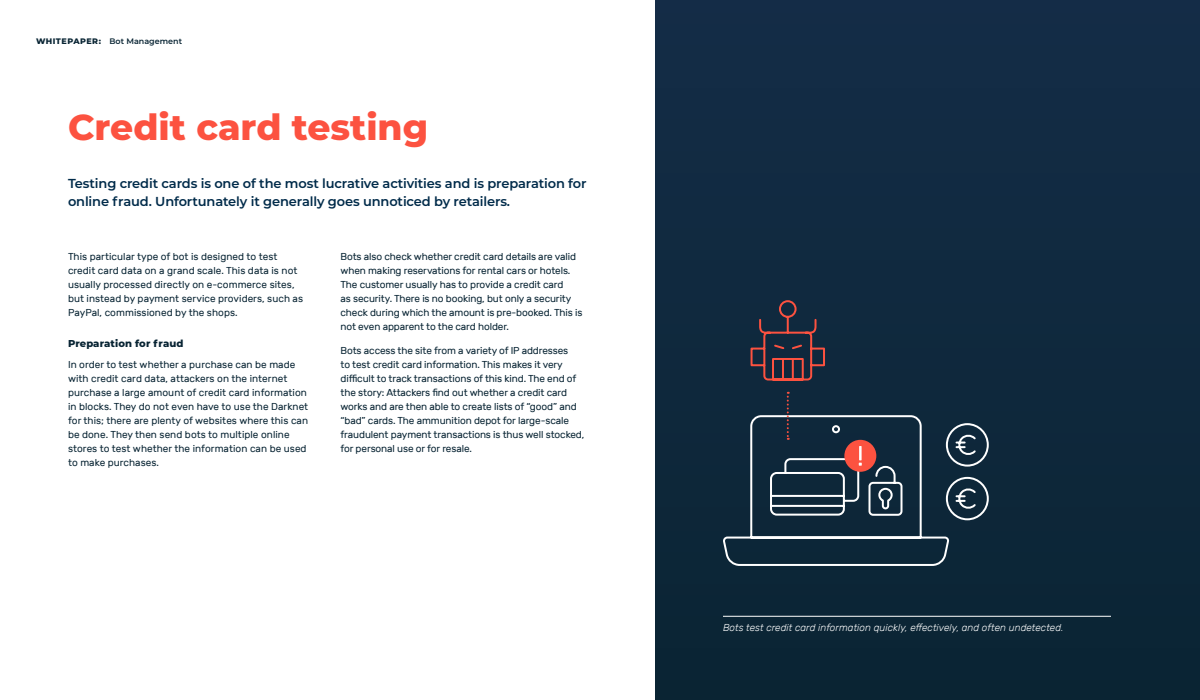
<style>
.page{position:relative;width:1200px;height:700px;background:#fff}
.page>*{position:absolute;margin:0;border:0;box-sizing:border-box;transform-origin:0 0}
.t1{font:800 36px "Montserrat";color:#fc5240}
.t2{font:600 13px/18px "Montserrat";letter-spacing:-.01em;color:#002b4a}
.t3{font:10px/14px "Rubik";letter-spacing:-.01em;color:#082433}
.t4{font:italic 300 10px "Rubik";letter-spacing:.005em;color:#fff}
.t5{font:800 10px "Montserrat";letter-spacing:.01em;color:#082433}
.t6{font:600 8px "Montserrat";color:#082433}
.s1{font-weight:800}
</style>
<div class="page">
<div style="left:655px;top:0;width:545px;height:700px;background:#10293e"></div>
<hr style="left:723px;top:616px;width:388px;height:1px;background:#fff">
<svg style="left:723px;top:415px;width:225px;height:151px"></svg>
<div style="left:832px;top:425px;width:8px;height:8px;border:2px solid #fff;border-radius:50%"></div>
<svg style="left:945px;top:422px;width:44px;height:99px"></svg>
<div style="left:844px;top:440px;width:32px;height:32px;background:#fc5240;border-radius:50%"></div>
<svg style="left:859px;top:446px;width:3px;height:20px"></svg>
<svg style="left:750px;top:300px;width:75px;height:81px"></svg>
<svg style="left:787px;top:392px;width:2px;height:48px"></svg>
<p class="t6" style="left:36px;top:35px;width:148px"><span class="s1">WHITEPAPER:</span> Bot Management</p>
<h1 class="t1" style="left:68px;top:101px;width:362px">Credit card testing</h1>
<h2 class="t2" style="left:68px;top:174px;width:520px">Testing credit cards is one of the most lucrative activities and is preparation for online fraud. Unfortunately it generally goes unnoticed by retailers.</h2>
<p class="t3" style="left:68px;top:250px;width:237px">This particular type of bot is designed to test credit card data on a grand scale. This data is not usually processed directly on e-commerce sites, but instead by payment service providers, such as PayPal, commissioned by the shops.</p>
<p class="t5" style="left:68px;top:336px;width:117px">Preparation for fraud</p>
<p class="t3" style="left:68px;top:358px;width:242px">In order to test whether a purchase can be made with credit card data, attackers on the internet purchase a large amount of credit card information in blocks. They do not even have to use the Darknet for this; there are plenty of websites where this can be done. They then send bots to multiple online stores to test whether the information can be used to make purchases.</p>
<p class="t3" style="left:340px;top:250px;width:243px">Bots also check whether credit card details are valid when making reservations for rental cars or hotels.<br>The customer usually has to provide a credit card<br>as security. There is no booking, but only a security check during which the amount is pre-booked. This is not even apparent to the card holder.</p>
<p class="t3" style="left:340px;top:344px;width:245px">Bots access the site from a variety of IP addresses<br>to test credit card information. This makes it very difficult to track transactions of this kind. The end of the story: Attackers find out whether a credit card works and are then able to create lists of “good” and “bad” cards. The ammunition depot for large-scale fraudulent payment transactions is thus well stocked, for personal use or for resale.</p>
<p class="t4" style="left:723px;top:622px;width:342px">Bots test credit card information quickly, effectively, and often undetected.</p>
</div>
